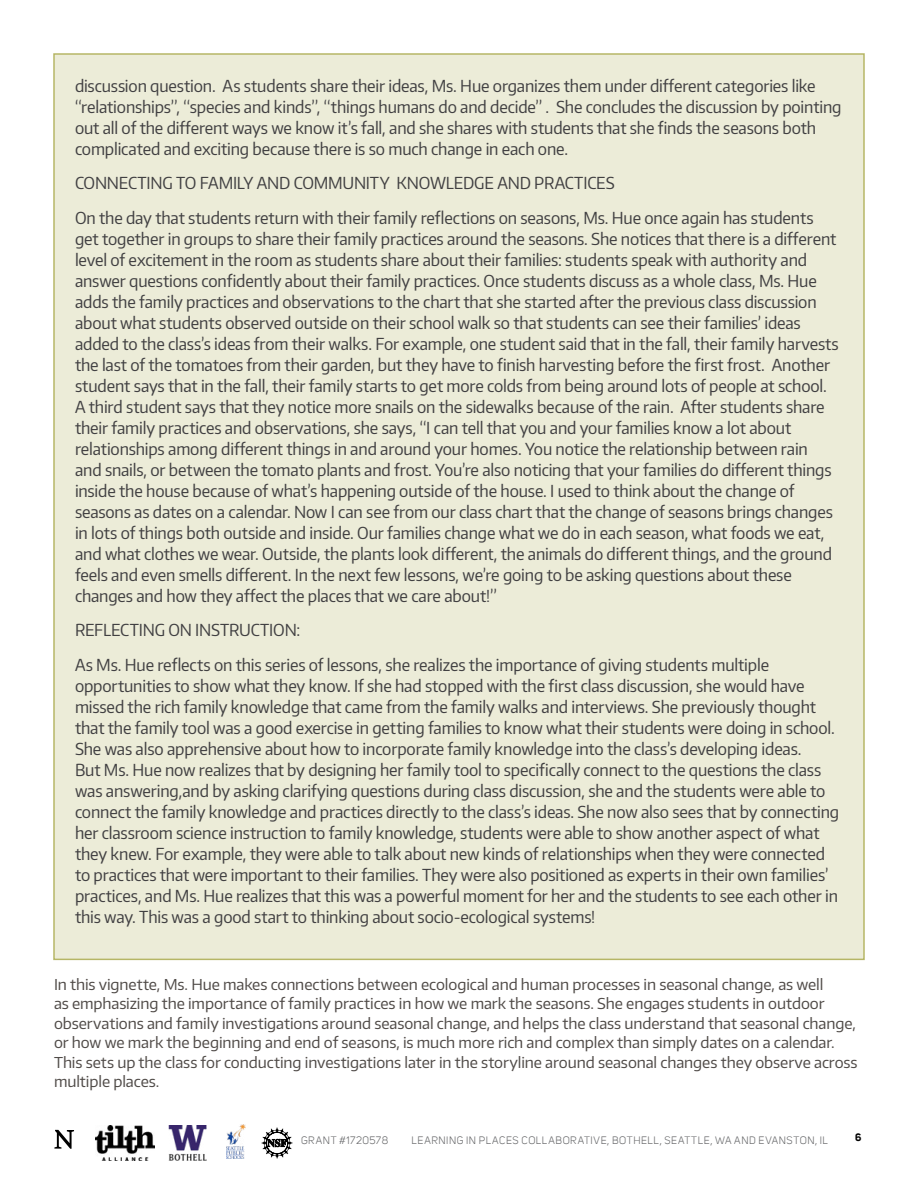
<style>
.page{position:relative;width:918px;height:1188px;background:#fff}
.page>*{position:absolute;margin:0;border:0;box-sizing:border-box;transform-origin:0 0}
.text{font:16.5px/21px "Encode Sans Narrow";letter-spacing:-.01em;color:#414042}
.rounded_block_paragr{font:15px/19.5px "Encode Sans Normal";letter-spacing:-.005em;color:#504b48}
.t1{font:10.5px "Uni Sans";letter-spacing:.055em;color:#636466}
.t2{font:700 10.5px "Uni Sans";color:#000}
</style>
<div class="page">
<img style="left:226px;top:1125px;width:19px;height:34px">
<img style="left:169px;top:1126px;width:37px;height:34px">
<img style="left:95px;top:1126px;width:60px;height:34px">
<svg style="left:54px;top:1130px;width:20px;height:19px"></svg>
<svg style="left:262px;top:1128px;width:30px;height:30px"></svg>
<div style="left:54px;top:54px;width:810px;height:905px;background:#ececd8"></div>
<p class="text" style="left:75px;top:75px;width:768px">discussion question. As students share their ideas, Ms. Hue organizes them under different categories like “relationships”, “species and kinds”, “things humans do and decide” . She concludes the discussion by pointing out all of the different ways we know it’s fall, and she shares with students that she finds the seasons both complicated and exciting because there is so much change in each one.</p>
<p class="text" style="left:75px;top:172px;width:541px">CONNECTING TO FAMILY AND COMMUNITY KNOWLEDGE AND PRACTICES</p>
<p class="text" style="left:75px;top:207px;width:765px">On the day that students return with their family reflections on seasons, Ms. Hue once again has students get together in groups to share their family practices around the seasons. She notices that there is a different level of excitement in the room as students share about their families: students speak with authority and answer questions confidently about their family practices. Once students discuss as a whole class, Ms. Hue adds the family practices and observations to the chart that she started after the previous class discussion about what students observed outside on their school walk so that students can see their families’ ideas added to the class’s ideas from their walks. For example, one student said that in the fall, their family harvests the last of the tomatoes from their garden, but they have to finish harvesting before the first frost. Another student says that in the fall, their family starts to get more colds from being around lots of people at school.<br>A third student says that they notice more snails on the sidewalks because of the rain. After students share their family practices and observations, she says, “I can tell that you and your families know a lot about relationships among different things in and around your homes. You notice the relationship between rain<br>and snails, or between the tomato plants and frost. You’re also noticing that your families do different things inside the house because of what’s happening outside of the house. I used to think about the change of seasons as dates on a calendar. Now I can see from our class chart that the change of seasons brings changes in lots of things both outside and inside. Our families change what we do in each season, what foods we eat, and what clothes we wear. Outside, the plants look different, the animals do different things, and the ground feels and even smells different. In the next few lessons, we’re going to be asking questions about these changes and how they affect the places that we care about!”</p>
<p class="text" style="left:75px;top:619px;width:227px">REFLECTING ON INSTRUCTION:</p>
<p class="text" style="left:75px;top:654px;width:766px">As Ms. Hue reflects on this series of lessons, she realizes the importance of giving students multiple opportunities to show what they know. If she had stopped with the first class discussion, she would have missed the rich family knowledge that came from the family walks and interviews. She previously thought that the family tool was a good exercise in getting families to know what their students were doing in school.<br>She was also apprehensive about how to incorporate family knowledge into the class’s developing ideas.<br>But Ms. Hue now realizes that by designing her family tool to specifically connect to the questions the class was answering,and by asking clarifying questions during class discussion, she and the students were able to connect the family knowledge and practices directly to the class’s ideas. She now also sees that by connecting her classroom science instruction to family knowledge, students were able to show another aspect of what they knew. For example, they were able to talk about new kinds of relationships when they were connected to practices that were important to their families. They were also positioned as experts in their own families’ practices, and Ms. Hue realizes that this was a powerful moment for her and the students to see each other in this way. This was a good start to thinking about socio-ecological systems!</p>
<p class="rounded_block_paragr" style="left:54px;top:974px;width:805px">In this vignette, Ms. Hue makes connections between ecological and human processes in seasonal change, as well<br>as emphasizing the importance of family practices in how we mark the seasons. She engages students in outdoor observations and family investigations around seasonal change, and helps the class understand that seasonal change, or how we mark the beginning and end of seasons, is much more rich and complex than simply dates on a calendar.<br>This sets up the class for conducting investigations later in the storyline around seasonal changes they observe across multiple places.</p>
<p class="t1" style="left:301px;top:1135px;width:89px">GRANT #1720578</p>
<p class="t1" style="left:412px;top:1135px;width:418px">LEARNING IN PLACES COLLABORATIVE, BOTHELL, SEATTLE, WA AND EVANSTON, IL</p>
<p class="t2" style="left:855px;top:1131px;width:8px">6</p>
</div>
